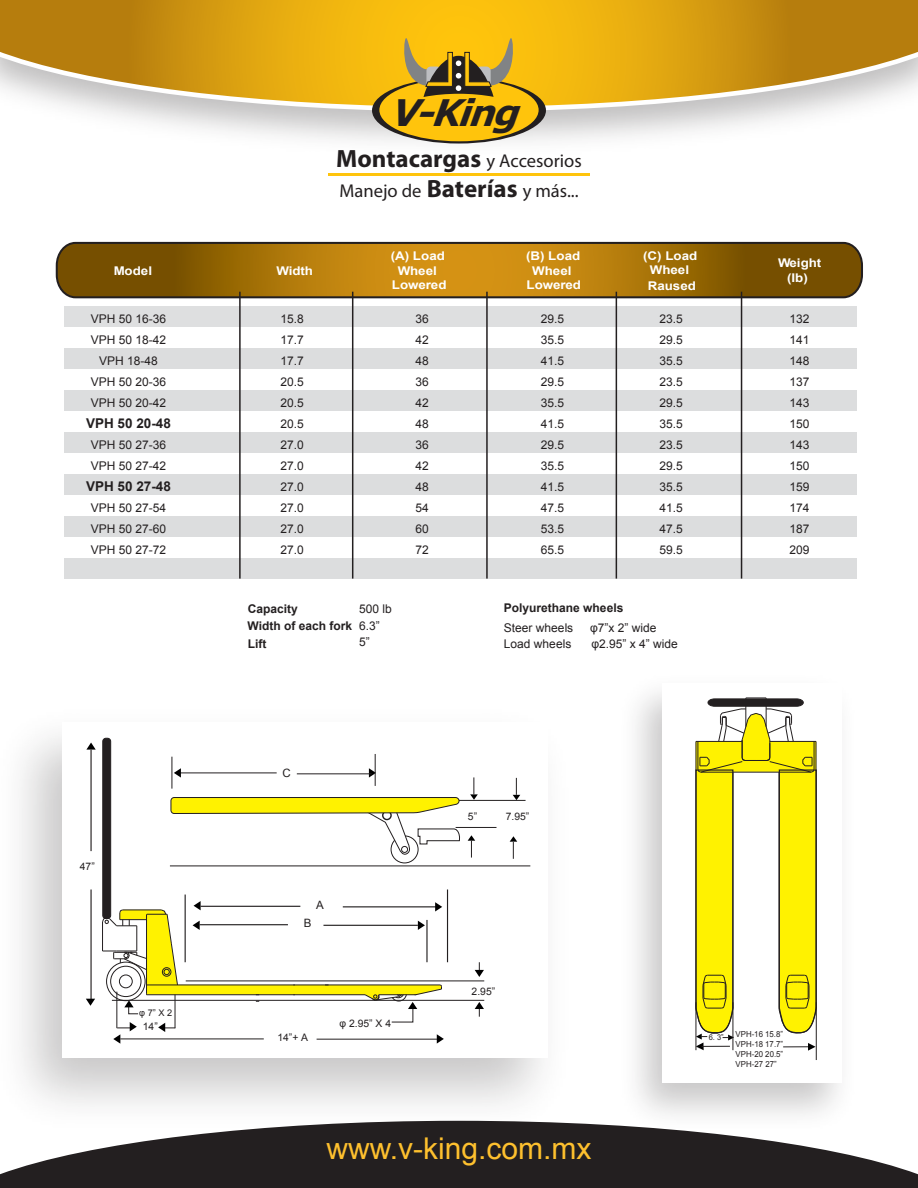
<style>
.page{position:relative;width:918px;height:1188px;background:#fff}
.page>*{position:absolute;margin:0;border:0;box-sizing:border-box;transform-origin:0 0}
.t1{font:italic 700 36.45px "Verdana";color:#231f20}
.t2{font:30px "Arial";color:#fec02e}
.t3{font:700 25.05px "Myriad Pro";color:#231f20}
.t4{font:18.6px "Myriad Pro";color:#231f20}
.t5{font:700 13.5px "Arial";color:#231f20}
.t6{font:12px/21px "Arial";color:#231f20;text-align:justify}
.t7{font:700 12px/14.4px "Arial";color:#fff;text-align:center;scale:1.11 1}
.t8{font:700 12px/16.5px "Arial";color:#231f20}
.t9{font:11.55px "Arial";color:#231f20}
.t10{font:10.35px "Arial";color:#231f20}
.t11{font:9.15px "Arial";color:#231f20}
.t12{font:8.25px/9.9px "Arial";letter-spacing:-.005em;color:#231f20;text-align:justify;scale:.95 1}
.t13{font:7.95px "Arial";color:#231f20;scale:.95 1}
.s1{font-weight:400;font-size:18.6px}
.s2{font-weight:700;font-size:25.05px}
.s3{font-weight:400}
</style>
<div class="page">
<svg style="left:55px;top:241px;width:808px;height:58px;background:#9c6e12"></svg>
<svg style="left:0;top:0;width:918px;height:114px;background:#daac3a"></svg>
<svg style="left:0;top:1123px;width:918px;height:65px;background:#383536"></svg>
<svg style="left:372px;top:77px;width:174px;height:67px"></svg>
<div style="left:379px;top:79px;width:160px;height:62px;background:#ffc40c;border-radius:50%"></div>
<svg style="left:402px;top:38px;width:113px;height:59px;background:#b79429"></svg>
<hr style="left:328px;top:174px;width:262px;height:2px;background:#ffc40c">
<div style="left:64px;top:306px;width:792px;height:21px;background:#dedfe0"></div>
<div style="left:64px;top:348px;width:792px;height:21px;background:#dcddde"></div>
<div style="left:64px;top:390px;width:792px;height:21px;background:#dcddde"></div>
<div style="left:64px;top:432px;width:792px;height:21px;background:#dcddde"></div>
<div style="left:64px;top:474px;width:792px;height:21px;background:#dcddde"></div>
<div style="left:64px;top:516px;width:792px;height:21px;background:#dcddde"></div>
<div style="left:64px;top:558px;width:792px;height:21px;background:#dcddde"></div>
<hr style="left:352px;top:292px;width:1px;height:287px;background:#231f20">
<hr style="left:616px;top:292px;width:1px;height:287px;background:#231f20">
<hr style="left:486px;top:292px;width:2px;height:287px;background:#231f20">
<hr style="left:741px;top:292px;width:1px;height:287px;background:#231f20">
<hr style="left:239px;top:292px;width:2px;height:287px;background:#231f20">
<img style="left:0;top:735px;width:588px;height:414px">
<div style="left:62px;top:722px;width:486px;height:336px;background:#fff"></div>
<img style="left:607px;top:692px;width:262px;height:451px">
<div style="left:663px;top:683px;width:179px;height:400px;background:#fff"></div>
<hr style="left:185px;top:895px;width:1px;height:67px;background:#231f20">
<hr style="left:90px;top:890px;width:2px;height:110px;background:#231f20">
<svg style="left:86px;top:743px;width:10px;height:7px"></svg>
<svg style="left:86px;top:999px;width:9px;height:7px"></svg>
<hr style="left:90px;top:750px;width:2px;height:101px;background:#231f20">
<hr style="left:112px;top:1000px;width:372px;height:1px;background:#231f20">
<hr style="left:186px;top:981px;width:298px;height:1px;background:#231f20">
<svg style="left:475px;top:1002px;width:9px;height:15px"></svg>
<svg style="left:475px;top:962px;width:9px;height:15px"></svg>
<hr style="left:447px;top:890px;width:1px;height:72px;background:#231f20">
<hr style="left:170px;top:865px;width:360px;height:1px;background:#231f20">
<hr style="left:180px;top:773px;width:97px;height:1px;background:#231f20">
<svg style="left:369px;top:768px;width:6px;height:10px"></svg>
<svg style="left:174px;top:768px;width:7px;height:10px"></svg>
<hr style="left:375px;top:754px;width:1px;height:32px;background:#231f20">
<hr style="left:172px;top:757px;width:1px;height:32px;background:#231f20">
<hr style="left:297px;top:774px;width:75px;height:1px;background:#231f20">
<svg style="left:470px;top:777px;width:8px;height:23px"></svg>
<hr style="left:456px;top:827px;width:41px;height:1px;background:#231f20">
<svg style="left:468px;top:835px;width:7px;height:23px"></svg>
<hr style="left:458px;top:800px;width:68px;height:1px;background:#231f20">
<svg style="left:510px;top:836px;width:7px;height:23px"></svg>
<svg style="left:513px;top:778px;width:7px;height:22px"></svg>
<div style="left:103px;top:738px;width:8px;height:181px;background:#231f20;border-radius:3px"></div>
<div style="left:102px;top:738px;width:9px;height:181px;border:1px solid #231f20;border-radius:3px"></div>
<svg style="left:102px;top:901px;width:342px;height:143px"></svg>
<div style="left:391px;top:835px;width:28px;height:28px;border:1px solid #231f20;border-radius:50%"></div>
<svg style="left:170px;top:797px;width:291px;height:59px"></svg>
<svg style="left:695px;top:698px;width:122px;height:353px"></svg>
<hr style="left:696px;top:1002px;width:1px;height:48px;background:#231f20">
<hr style="left:733px;top:1002px;width:1px;height:48px;background:#231f20">
<hr style="left:816px;top:1002px;width:1px;height:58px;background:#231f20">
<p class="t7" style="left:114px;top:264px;width:36px">Model</p>
<p class="t6" style="left:91px;top:308px;width:77px;text-align:center">VPH 50 16-36<br>VPH 50 18-42<br>VPH 18-48<br>VPH 50 20-36<br>VPH 50 20-42</p>
<p class="t5" style="left:86px;top:414px;width:86px">VPH 50 20-48</p>
<p class="t6" style="left:91px;top:434px;width:77px">VPH 50 27-36<br>VPH 50 27-42</p>
<p class="t5" style="left:86px;top:477px;width:86px">VPH 50 27-48</p>
<p class="t6" style="left:91px;top:497px;width:77px">VPH 50 27-54<br>VPH 50 27-60<br>VPH 50 27-72</p>
<p class="t10" style="left:80px;top:860px;width:16px">47”</p>
<p class="t11" style="left:139px;top:1007px;width:35px">φ 7” X 2</p>
<p class="t10" style="left:143px;top:1019px;width:16px">14”</p>
<p class="t7" style="left:277px;top:264px;width:34px">Width</p>
<p class="t6" style="left:281px;top:308px;width:25px">15.8<br>17.7<br>17.7<br>20.5<br>20.5<br>20.5<br>27.0<br>27.0<br>27.0<br>27.0<br>27.0<br>27.0</p>
<h1 class="t1" style="left:391px;top:90px;width:130px">V-King</h1>
<h3 class="t3" style="left:336px;top:142px;width:247px">Montacargas <span class="s1">y Accesorios</span></h3>
<h3 class="t4" style="left:339px;top:179px;width:241px">Manejo de <span class="s2">Baterías</span> y más...</h3>
<p class="t7" style="left:391px;top:249px;width:52px">(A) Load<br>Wheel<br>Lowered</p>
<p class="t6" style="left:415px;top:308px;width:15px">36<br>42<br>48<br>36<br>42<br>48<br>36<br>42<br>48<br>54<br>60<br>72</p>
<p class="t7" style="left:526px;top:249px;width:51px">(B) Load<br>Wheel<br>Lowered</p>
<p class="t6" style="left:541px;top:308px;width:25px">29.5<br>35.5<br>41.5<br>29.5<br>35.5<br>41.5<br>29.5<br>35.5<br>41.5<br>47.5<br>53.5<br>65.5</p>
<p class="t7" style="left:643px;top:248px;width:50px;line-height:15px">(C) Load<br>Wheel<br>Raused</p>
<p class="t6" style="left:660px;top:308px;width:25px">23.5<br>29.5<br>35.5<br>23.5<br>29.5<br>35.5<br>23.5<br>29.5<br>35.5<br>41.5<br>47.5<br>59.5</p>
<p class="t8" style="left:248px;top:601px;width:52px">Capacity</p>
<p class="t8" style="left:248px;top:601px;width:146px;text-indent:111px"><span class="s3">500 lb<br></span>Width of each fork <span class="s3">6.3”</span></p>
<p class="t8" style="left:248px;top:636px;width:20px">Lift</p>
<p class="t6" style="left:359px;top:632px;width:12px">5”</p>
<p class="t8" style="left:504px;top:600px;width:121px">Polyurethane wheels</p>
<p class="t6" style="left:504px;top:633px;width:69px">Load wheels</p>
<p class="t6" style="left:591px;top:633px;width:88px">φ2.95” x 4” wide</p>
<p class="t6" style="left:504px;top:617px;width:71px">Steer wheels</p>
<p class="t6" style="left:590px;top:617px;width:68px">φ7”x 2” wide</p>
<p class="t7" style="left:778px;top:256px;width:40px">Weight (Ib)</p>
<p class="t6" style="left:790px;top:308px;width:22px">132<br>141<br>148<br>137<br>143<br>150<br>143<br>150<br>159<br>174<br>187<br>209</p>
<p class="t9" style="left:282px;top:765px;width:10px">C</p>
<p class="t9" style="left:316px;top:898px;width:9px">A</p>
<p class="t9" style="left:304px;top:916px;width:9px">B</p>
<p class="t10" style="left:277px;top:1030px;width:32px">14”+ A</p>
<p class="t10" style="left:340px;top:1016px;width:53px">φ 2.95” X 4</p>
<p class="t10" style="left:468px;top:809px;width:11px">5”</p>
<p class="t10" style="left:506px;top:809px;width:25px">7.95”</p>
<p class="t10" style="left:472px;top:985px;width:25px">2.95”</p>
<h2 class="t2" style="left:326px;top:1129px;width:267px">www.v-king.com.mx</h2>
<p class="t13" style="left:709px;top:1032px;width:17px">6. 3”</p>
<p class="t12" style="left:736px;top:1029px;width:52px">VPH-16 15.8” VPH-18 17.7” VPH-20 20.5” VPH-27 27”</p>
</div>
